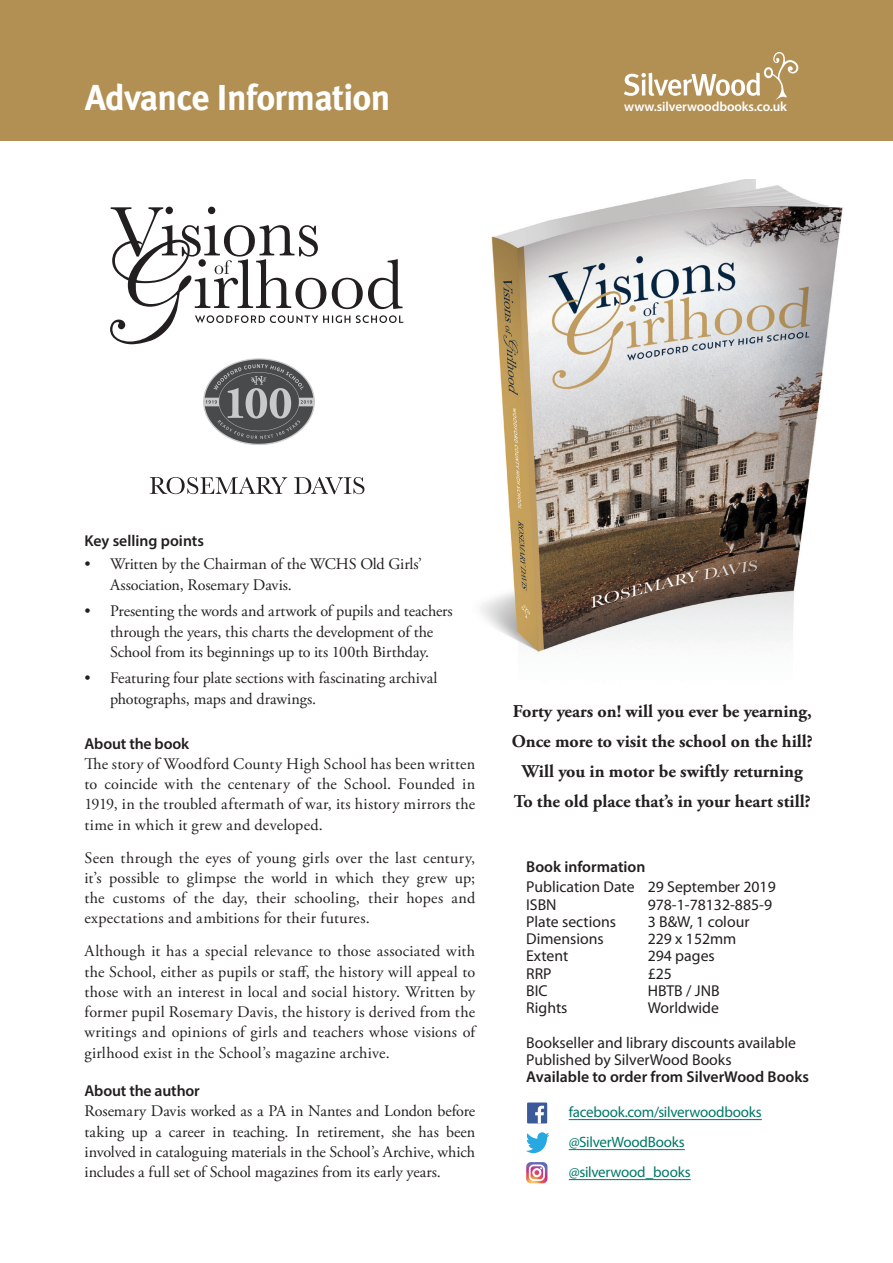
<style>
.page{position:relative;width:893px;height:1263px;background:#fff}
.page>*{position:absolute;margin:0;border:0;box-sizing:border-box;transform-origin:0 0}
.t1{font:700 36px "Meta Plus";letter-spacing:-.02em;color:#fff}
.t2{font:700 18px/30px "Adobe Garamond Pro";color:#231f20;text-align:center}
.t3{font:16.2px/20.2px "Adobe Garamond Pro";color:#231f20;text-align:justify}
.t4{font:15.75px/17.2px "Myriad Pro";color:#231f20}
.t5{font:600 15.75px "Myriad Pro";color:#231f20}
.t6{font:15px/30px "Myriad Pro";letter-spacing:-.015em;color:#007868}
.t7{font:600 13.35px "Myriad Pro";letter-spacing:-.01em;color:#fff}
</style>
<div class="page">
<img style="left:480px;top:180px;width:363px;height:472px">
<hr style="left:569px;top:1119px;width:193px;height:1px;background:#007868">
<hr style="left:569px;top:1149px;width:116px;height:1px;background:#007868">
<hr style="left:569px;top:1179px;width:122px;height:1px;background:#007868">
<div style="left:527px;top:1102px;width:20px;height:21px;background:#3c5a99"></div>
<svg style="left:535px;top:1106px;width:9px;height:17px"></svg>
<svg style="left:526px;top:1132px;width:23px;height:21px"></svg>
<svg style="left:526px;top:1162px;width:21px;height:21px"></svg>
<div style="left:0;top:0;width:893px;height:140px;background:#b29054"></div>
<svg style="left:624px;top:52px;width:174px;height:48px"></svg>
<svg style="left:110px;top:207px;width:293px;height:137px"></svg>
<img style="left:204px;top:358px;width:110px;height:87px">
<svg style="left:150px;top:477px;width:214px;height:17px"></svg>
<h1 class="t1" style="left:85px;top:76px;width:307px">Advance Information</h1>
<p class="t7" style="left:624px;top:98px;width:164px">www.silverwoodbooks.co.uk</p>
<p class="t5" style="left:85px;top:531px;width:121px">Key selling points</p>
<p class="t3" style="left:110px;top:555px;width:314px;text-indent:-26px">• Written by the Chairman of the WCHS Old Girls’<br>Association, Rosemary Davis.</p>
<p class="t3" style="left:85px;top:601px;width:370px;text-align:center">• Presenting the words and artwork of pupils and teachers through the years, this charts the development of the<br>School from its beginnings up to its 100th Birthday.</p>
<p class="t3" style="left:110px;top:669px;width:329px;text-indent:-26px">• Featuring four plate sections with fascinating archival photographs, maps and drawings.</p>
<p class="t5" style="left:85px;top:733px;width:106px">About the book</p>
<p class="t3" style="left:85px;top:754px;width:392px">The story of Woodford County High School has been written to coincide with the centenary of the School. Founded in 1919, in the troubled aftermath of war, its history mirrors the time in which it grew and developed.</p>
<p class="t3" style="left:85px;top:848px;width:392px">Seen through the eyes of young girls over the last century, it’s possible to glimpse the world in which they grew up; the customs of the day, their schooling, their hopes and expectations and ambitions for their futures.</p>
<p class="t3" style="left:85px;top:942px;width:392px">Although it has a special relevance to those associated with the School, either as pupils or staff, the history will appeal to those with an interest in local and social history. Written by former pupil Rosemary Davis, the history is derived from the writings and opinions of girls and teachers whose visions of girlhood exist in the School’s magazine archive.</p>
<p class="t5" style="left:85px;top:1081px;width:117px">About the author</p>
<p class="t3" style="left:85px;top:1102px;width:392px">Rosemary Davis worked as a PA in Nantes and London before taking up a career in teaching. In retirement, she has been involved in cataloguing materials in the School’s Archive, which includes a full set of School magazines from its early years.</p>
<p class="t2" style="left:512px;top:697px;width:303px">Forty years on! will you ever be yearning, Once more to visit the school on the hill?<br>Will you in motor be swiftly returning To the old place that’s in your heart still?</p>
<p class="t5" style="left:526px;top:857px;width:121px">Book information</p>
<p class="t4" style="left:526px;top:878px;width:251px">Publication Date 29 September 2019<br>ISBN</p>
<p class="t4" style="left:648px;top:895px;width:126px">978-1-78132-885-9</p>
<p class="t4" style="left:526px;top:913px;width:91px">Plate sections</p>
<p class="t4" style="left:648px;top:913px;width:103px">3 B&amp;W, 1 colour</p>
<p class="t4" style="left:526px;top:930px;width:79px">Dimensions</p>
<p class="t4" style="left:648px;top:930px;width:90px">229 x 152mm</p>
<p class="t4" style="left:526px;top:947px;width:44px">Extent</p>
<p class="t4" style="left:648px;top:947px;width:69px">294 pages</p>
<p class="t4" style="left:526px;top:964px;width:27px">RRP</p>
<p class="t4" style="left:648px;top:964px;width:26px">£25</p>
<p class="t4" style="left:526px;top:982px;width:23px">BIC</p>
<p class="t4" style="left:648px;top:982px;width:73px">HBTB / JNB</p>
<p class="t4" style="left:526px;top:999px;width:43px">Rights</p>
<p class="t4" style="left:526px;top:990px;width:271px;line-height:34.5px;text-indent:121px">Worldwide<br>Bookseller and library discounts available</p>
<p class="t4" style="left:526px;top:1051px;width:207px">Published by SilverWood Books</p>
<p class="t5" style="left:526px;top:1067px;width:284px">Available to order from SilverWood Books</p>
<p class="t6" style="left:569px;top:1096px;width:195px">facebook.com/silverwoodbooks @SilverWoodBooks @silverwood_books</p>
</div>
